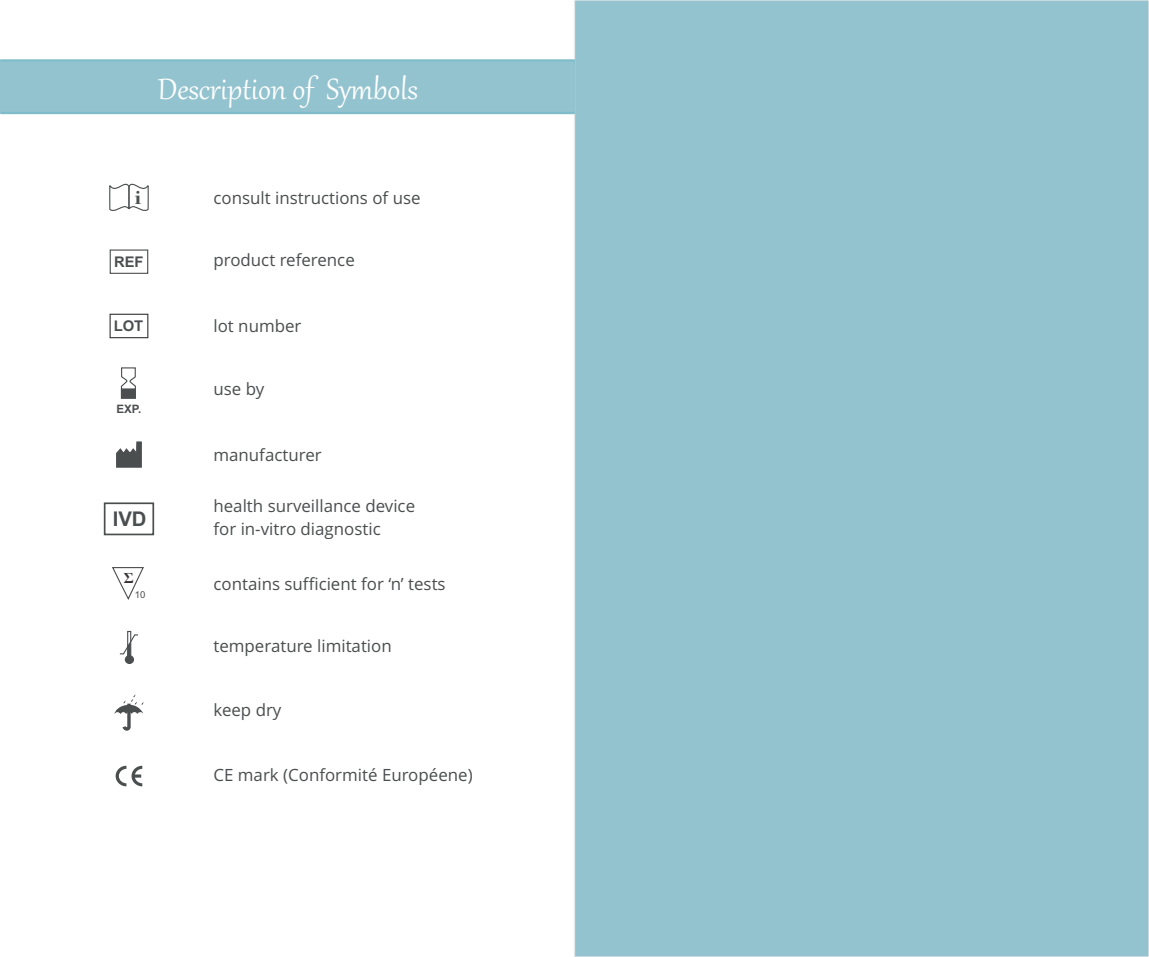
<style>
.page{position:relative;width:1149px;height:957px;background:#fff}
.page>*{position:absolute;margin:0;border:0;box-sizing:border-box;transform-origin:0 0}
.t1{font:36px "Gabriola";color:#fefefe}
.t2{font:700 20.93px "Bodoni BT";color:#4b4e4f}
.t3{font:700 20.25px "Arial";color:#4b4e4f}
.t4{font:16.88px/22.9px "Open Sans";color:#4b4e4f}
.t5{font:700 15.08px "Times New Roman";color:#373435}
.t6{font:700 14.85px "Arial";color:#4b4e4f}
.t7{font:700 14.62px "Arial";color:#4b4e4f}
.t8{font:700 11.7px "Arial";color:#4b4e4f}
.t9{font:9.67px "Arial";color:#4b4e4f}
</style>
<div class="page">
<div style="left:573px;top:0;width:575px;height:957px;background:#93c3cf"></div>
<div style="left:0;top:60px;width:574px;height:53px;background:#93c3cf"></div>
<svg style="left:116px;top:766px;width:26px;height:20px"></svg>
<hr style="left:0;top:112px;width:574px;height:2px;background:#7fbdcb">
<hr style="left:0;top:59px;width:574px;height:3px;background:#7fbdcb">
<svg style="left:114px;top:694px;width:30px;height:37px"></svg>
<svg style="left:116px;top:441px;width:26px;height:27px"></svg>
<svg style="left:120px;top:367px;width:16px;height:32px"></svg>
<div style="left:109px;top:314px;width:39px;height:24px;border:1px solid #373435"></div>
<div style="left:127px;top:631px;width:4px;height:25px;border:1px solid #4b4e4f"></div>
<div style="left:125px;top:655px;width:9px;height:9px;background:#4b4e4f;border:1px solid #4b4e4f;border-radius:50%"></div>
<svg style="left:119px;top:634px;width:19px;height:22px"></svg>
<svg style="left:109px;top:183px;width:40px;height:28px"></svg>
<div style="left:110px;top:249px;width:38px;height:25px;border:1px solid #4b4e4f"></div>
<svg style="left:112px;top:567px;width:32px;height:33px"></svg>
<div style="left:104px;top:502px;width:50px;height:33px;border:2px solid #4b4e4f"></div>
<h1 class="t1" style="left:158px;top:75px;width:261px">Description of Symbols</h1>
<p class="t2" style="left:135px;top:188px;width:7px">i</p>
<p class="t4" style="left:213px;top:188px;width:208px">consult instructions of use</p>
<p class="t7" style="left:114px;top:256px;width:31px">REF</p>
<p class="t4" style="left:213px;top:250px;width:143px">product reference</p>
<p class="t6" style="left:114px;top:320px;width:31px">LOT</p>
<p class="t4" style="left:213px;top:316px;width:89px">lot number</p>
<p class="t8" style="left:116px;top:404px;width:26px">EXP.</p>
<p class="t3" style="left:113px;top:511px;width:35px">IVD</p>
<p class="t5" style="left:124px;top:572px;width:11px">Σ</p>
<p class="t9" style="left:135px;top:591px;width:12px">10</p>
<p class="t4" style="left:213px;top:379px;width:52px">use by</p>
<p class="t4" style="left:213px;top:445px;width:110px">manufacturer</p>
<p class="t4" style="left:213px;top:496px;width:203px">health surveillance device for in-vitro diagnostic</p>
<p class="t4" style="left:213px;top:573px;width:234px">contains sufficient for ‘n’ tests</p>
<p class="t4" style="left:213px;top:636px;width:180px">temperature limitation</p>
<p class="t4" style="left:213px;top:700px;width:69px">keep dry</p>
<p class="t4" style="left:213px;top:764px;width:260px">CE mark (Conformité Européene)</p>
</div>
